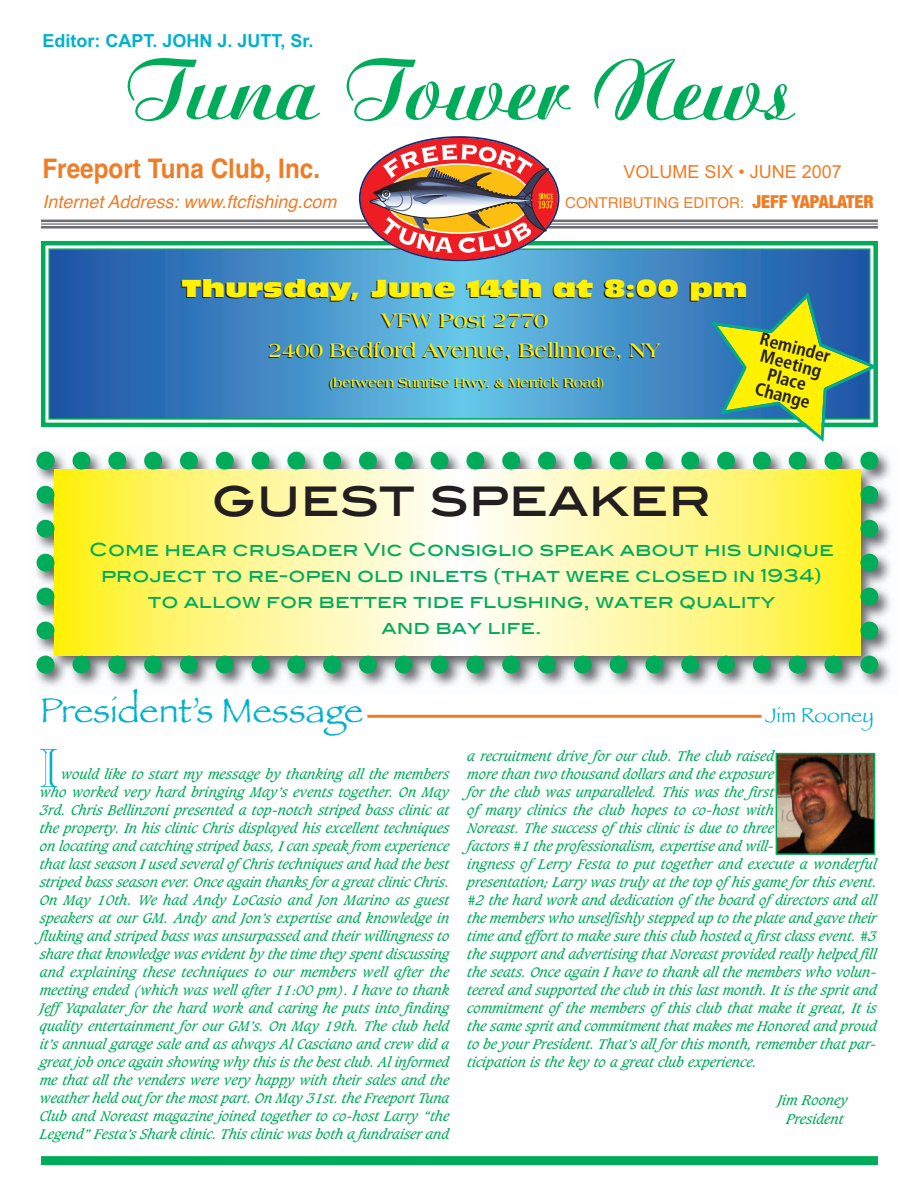
<style>
.page{position:relative;width:918px;height:1188px;background:#fff}
.page>*{position:absolute;margin:0;border:0;box-sizing:border-box;transform-origin:0 0}
.t1{font:90px "Ariston Bld";color:#00ac5a}
.t2{font:54px "Caslon Open Face LT Std";color:#00b1cd}
.t3{font:48px "Blair Md ITCTT Medium";color:#231f20}
.t4{font:36px "Papyrus";color:#00b1cd}
.t5{font:700 27px "Helvetica";color:#ef7d26;scale:.9 1}
.t6{font:24px "Antique Olive Std Nord";color:#fff101}
.t7{font:700 21px/30px "Americana Std";color:#fff101;text-align:center}
.t8{font:21px "Papyrus";color:#00b1cd}
.t9{font:18px/26px "Blair Md ITCTT Medium";color:#00ac5a;text-align:center}
.t10{font:italic 18px "Helvetica";color:#ef7d26}
.t11{font:700 18px "Arial";color:#00b1cd}
.t12{font:700 condensed 18px/16.5px "Frutiger LT Std";color:#231f20;text-align:center}
.t13{font:18px "Arial";color:#ef7d26}
.t14{font:15px "Helvetica";color:#ef7d26}
.t15{font:italic 13.5px/18px "Caxton Std";color:#00ac5a;text-align:justify}
.t16{font:700 13.5px "Americana Std";color:#fff101}
.s1{font-family:"Helvetica Neue";font-weight:900;font-stretch:condensed;font-size:18px}
</style>
<div class="page">
<svg style="left:51px;top:251px;width:816px;height:166px;background:#438ec7"></svg>
<div style="left:41px;top:241px;width:837px;height:186px;border:4px solid #00ac5a"></div>
<div style="left:48px;top:248px;width:822px;height:172px;border:2px solid #00ac5a"></div>
<hr style="left:41px;top:220px;width:837px;height:2px;background:#6c6d70">
<hr style="left:41px;top:223px;width:837px;height:2px;background:#6c6d70">
<hr style="left:41px;top:226px;width:837px;height:3px;background:#6c6d70">
<svg style="left:358px;top:136px;width:202px;height:126px"></svg>
<div style="left:41px;top:1156px;width:837px;height:9px;background:#00ac5a"></div>
<hr style="left:367px;top:715px;width:394px;height:3px;background:#ef7d26">
<img style="left:35px;top:451px;width:856px;height:242px">
<svg style="left:55px;top:470px;width:805px;height:186px;background:#fef793"></svg>
<svg style="left:37px;top:479px;width:18px;height:195px"></svg>
<svg style="left:37px;top:452px;width:814px;height:18px"></svg>
<svg style="left:860px;top:452px;width:18px;height:194px;background:#63ad80"></svg>
<svg style="left:64px;top:656px;width:814px;height:18px;background:#66aa8c"></svg>
<img style="left:779px;top:756px;width:93px;height:96px">
<div style="left:776px;top:753px;width:99px;height:102px;border:2px solid #00ac5a"></div>
<svg style="left:711px;top:292px;width:167px;height:150px;background:#88b275"></svg>
<h3 class="t11" style="left:42px;top:31px;width:273px">Editor: CAPT. JOHN J. JUTT, Sr.</h3>
<h1 class="t1" style="left:124px;top:59px;width:672px">Tuna Tower News</h1>
<h3 class="t5" style="left:42px;top:153px;width:310px">Freeport Tuna Club, Inc.</h3>
<h3 class="t13" style="left:623px;top:161px;width:220px">VOLUME SIX • JUNE 2007</h3>
<h3 class="t10" style="left:42px;top:191px;width:302px">Internet Address: www.ftcfishing.com</h3>
<p class="t14" style="left:565px;top:194px;width:310px">CONTRIBUTING EDITOR: <span class="s1">JEFF YAPALATER</span></p>
<h3 class="t6" style="left:182px;top:279px;width:568px">Thursday, June 14th at 8:00 pm</h3>
<h3 class="t7" style="left:269px;top:306px;width:394px">VFW Post 2770<br>2400 Bedford Avenue, Bellmore, NY</h3>
<p class="t16" style="left:330px;top:377px;width:276px">(between Sunrise Hwy. &amp; Merrick Road)</p>
<h3 class="t12" style="left:762px;top:332px;width:74px;rotate:15deg">Reminder<br>Meeting<br>Place<br>Change</h3>
<h3 class="t3" style="left:212px;top:470px;width:501px">guest speaker</h3>
<h3 class="t9" style="left:89px;top:537px;width:746px">Come hear crusader Vic Consiglio speak about his unique project to re-open old inlets (that were closed in 1934) to allow for better tide flushing, water quality<br>and bay life.</h3>
<h3 class="t4" style="left:40px;top:689px;width:325px">President’s Message</h3>
<h2 class="t2" style="left:38px;top:749px;width:23px">I</h2>
<p class="t15" style="left:40px;top:766px;width:411px;text-indent:21px">would like to start my message by thanking all the members who worked very hard bringing May’s events together. On May 3rd. Chris Bellinzoni presented a top-notch striped bass clinic at the property. In his clinic Chris displayed his excellent techniques on locating and catching striped bass, I can speak from experience that last season I used several ofChris techniques and had the best striped bass season ever. Once again thanks for a great clinic Chris.<br>On May 10th. We had Andy LoCasio and Jon Marino as guest speakers at our GM. Andy and Jon’s expertise and knowledge in fluking and striped bass was unsurpassed and their willingness to share that knowledge was evident by the time they spent discussing and explaining these techniques to our members well after the meeting ended (which was well after 11:00 pm). I have to thank JeffYapalater for the hard work and caring he puts into finding quality entertainment for our GM’s. On May 19th. The club held it’s annual garage sale and as always Al Casciano and crew did a great job once again showing why this is the best club. Al informed me that all the venders were very happy with their sales and the weather held out for the most part. On May 31st. the Freeport Tuna Club and Noreast magazine joined together to co-host Larry “the Legend” Festa’s Shark clinic. This clinic was both a fundraiser and</p>
<h3 class="t8" style="left:765px;top:703px;width:110px">Jim Rooney</h3>
<p class="t15" style="left:467px;top:748px;width:411px;text-align:left">a recruitment drive for our club. The club raised<br>more than two thousand dollars and the exposure<br>for the club was unparalleled. This was the first<br>ofmany clinics the club hopes to co-host with<br>Noreast. The success ofthis clinic is due to three<br>factors #1 the professionalism, expertise and will-<br>ingness ofLerry Festa to put together and execute a wonderful presentation; Larry was truly at the top ofhis game for this event. #2 the hard work and dedication ofthe board ofdirectors and all the members who unselfishly stepped up to the plate and gave their time and effort to make sure this club hosted a first class event. #3 the support and advertising that Noreast provided really helped fill the seats. Once again I have to thank all the members who volun&shy;teered and supported the club in this last month. It is the sprit and commitment ofthe members ofthis club that make it great, It is the same sprit and commitment that makes me Honored and proud to be your President. That’s all for this month, remember that par&shy;ticipation is the key to a great club experience.</p>
<p class="t15" style="left:778px;top:1091px;width:72px;line-height:19.5px;text-align:center">Jim Rooney<br>President</p>
</div>
